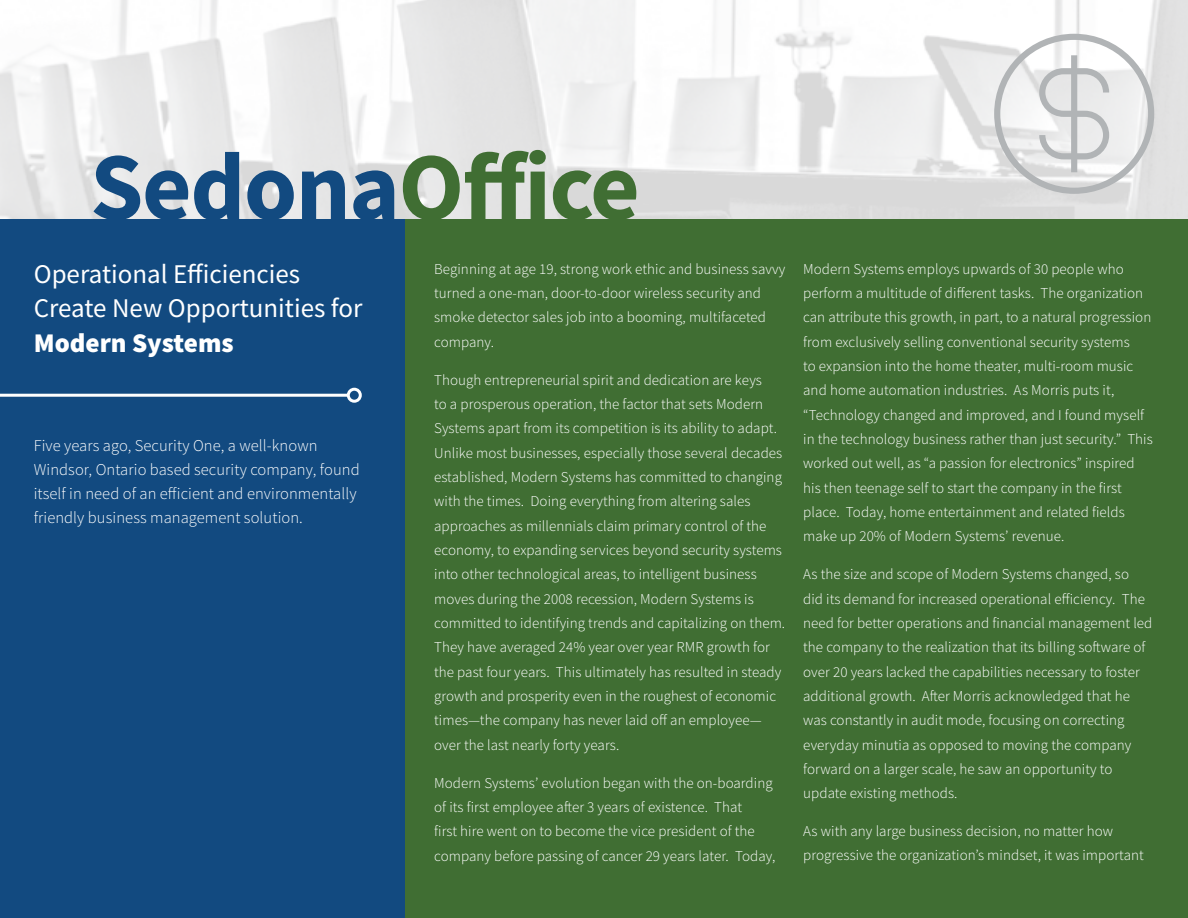
<style>
.page{position:relative;width:1188px;height:918px;background:#fff}
.page>*{position:absolute;margin:0;border:0;box-sizing:border-box;transform-origin:0 0}
.t1{font:700 96px "Source Sans Pro";letter-spacing:-.015em;color:#124a80}
.t2{font:27px/34.5px "Source Sans Pro";color:#fff}
.t3{font:900 27px "Source Sans Pro";color:#fff}
.t4{font:300 16.5px/24px "Source Sans Pro";letter-spacing:.005em;color:#fff}
.t5{font:300 15px/24.3px "Source Sans Pro";letter-spacing:.005em;color:#fff}
.s1{color:#406e33}
</style>
<div class="page">
<img style="left:0;top:0;width:1188px;height:219px">
<div style="left:0;top:219px;width:1188px;height:699px;background:#406e33"></div>
<div style="left:0;top:219px;width:404px;height:699px;background:#124a80"></div>
<hr style="left:0;top:394px;width:348px;height:3px;background:#fff">
<div style="left:347px;top:388px;width:15px;height:15px;border:3px solid #fff;border-radius:50%"></div>
<svg style="left:994px;top:34px;width:160px;height:160px"></svg>
<h1 class="t1" style="left:90px;top:122px;width:551px">Sedona<span class="s1">Office</span></h1>
<h2 class="t2" style="left:34px;top:256px;width:330px">Operational Efficiencies<br>Create New Opportunities for</h2>
<h2 class="t3" style="left:34px;top:324px;width:201px">Modern Systems</h2>
<p class="t4" style="left:34px;top:434px;width:327px">Five years ago, Security One, a well-known Windsor, Ontario based security company, found itself in need of an efficient and environmentally friendly business management solution.</p>
<p class="t5" style="left:434px;top:257px;width:353px">Beginning at age 19, strong work ethic and business savvy turned a one-man, door-to-door wireless security and smoke detector sales job into a booming, multifaceted company.</p>
<p class="t5" style="left:434px;top:367px;width:353px">Though entrepreneurial spirit and dedication are keys<br>to a prosperous operation, the factor that sets Modern Systems apart from its competition is its ability to adapt.<br>Unlike most businesses, especially those several decades established, Modern Systems has committed to changing with the times. Doing everything from altering sales approaches as millennials claim primary control of the economy, to expanding services beyond security systems into other technological areas, to intelligent business moves during the 2008 recession, Modern Systems is committed to identifying trends and capitalizing on them.<br>They have averaged 24% year over year RMR growth for the past four years. This ultimately has resulted in steady growth and prosperity even in the roughest of economic times—the company has never laid off an employee— over the last nearly forty years.</p>
<p class="t5" style="left:434px;top:770px;width:343px">Modern Systems’ evolution began with the on-boarding of its first employee after 3 years of existence. That<br>first hire went on to become the vice president of the company before passing of cancer 29 years later. Today,</p>
<p class="t5" style="left:803px;top:256px;width:351px">Modern Systems employs upwards of 30 people who perform a multitude of different tasks. The organization can attribute this growth, in part, to a natural progression from exclusively selling conventional security systems<br>to expansion into the home theater, multi-room music and home automation industries. As Morris puts it, “Technology changed and improved, and I found myself in the technology business rather than just security.” This worked out well, as “a passion for electronics” inspired his then teenage self to start the company in the first place. Today, home entertainment and related fields make up 20% of Modern Systems’ revenue.</p>
<p class="t5" style="left:803px;top:562px;width:351px">As the size and scope of Modern Systems changed, so did its demand for increased operational efficiency. The need for better operations and financial management led the company to the realization that its billing software of over 20 years lacked the capabilities necessary to foster additional growth. After Morris acknowledged that he was constantly in audit mode, focusing on correcting everyday minutia as opposed to moving the company forward on a larger scale, he saw an opportunity to update existing methods.</p>
<p class="t5" style="left:803px;top:819px;width:342px">As with any large business decision, no matter how progressive the organization’s mindset, it was important</p>
</div>
